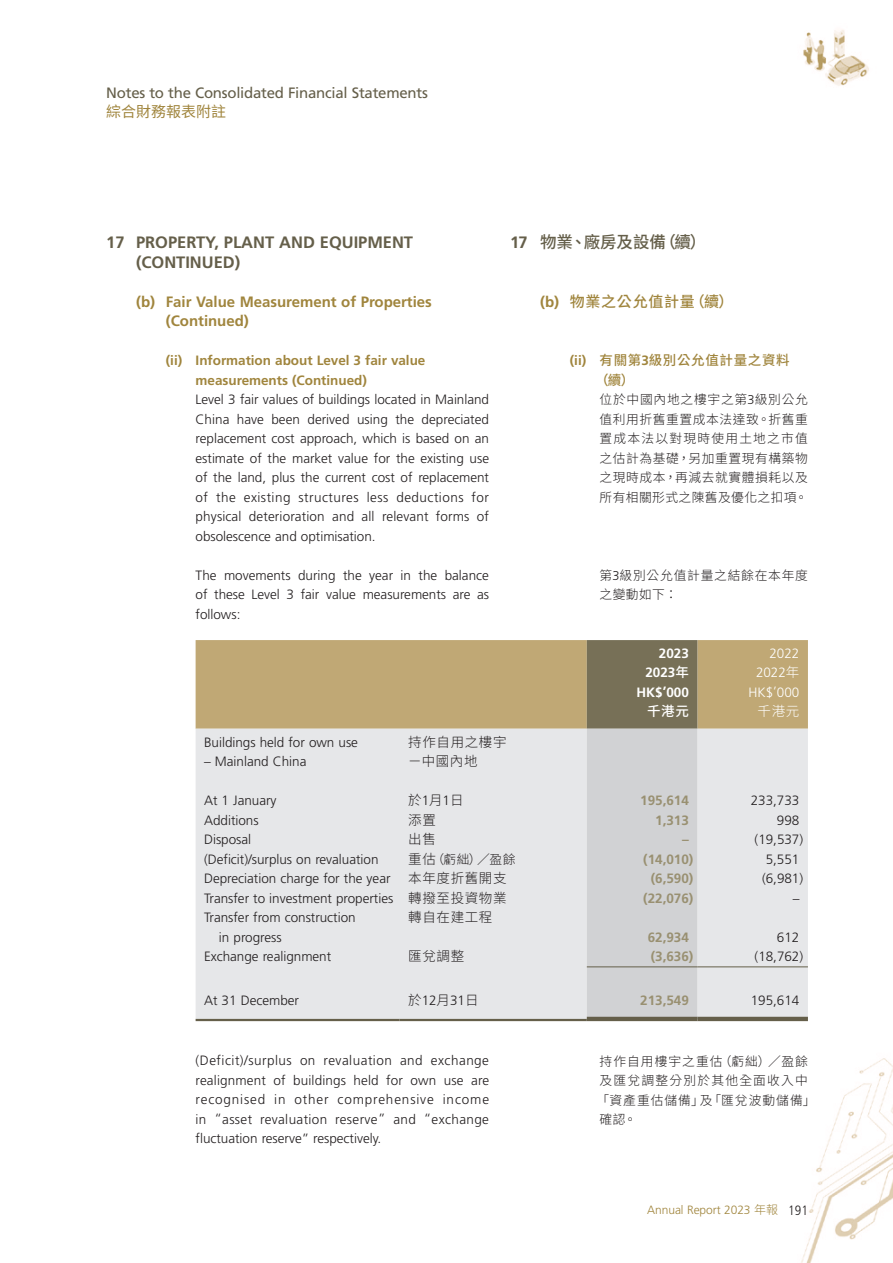
<style>
.page{position:relative;width:893px;height:1263px;background:#fff}
.page>*{position:absolute;margin:0;border:0;box-sizing:border-box;transform-origin:0 0}
.Heading_1{font:700 16.5px/19.5px "Frutiger LT Std";color:#655f4a}
.C_Heading_1{font:500 16.5px "Source Han Sans TC";color:#655f4a}
.Heading_2{font:700 15px/19.5px "Frutiger LT Std";color:#a0853d}
.t1{font:15px "Frutiger LT Std";letter-spacing:-.015em;color:#655f4a}
.C_Heading_2{font:500 15px "Source Han Sans TC";letter-spacing:.05em;color:#a0853d}
.t2{font:15px "Source Han Sans TC";color:#a0853d}
.Body_Text{font:300 13.5px/19.5px "Frutiger LT Std";color:#231f20;text-align:justify}
.Heading_3{font:700 13.5px/19.5px "Frutiger LT Std";color:#a0853d}
.Body_Text-2{font:700 13.5px "Frutiger LT Std";color:#999071}
.Body_Text-3{font:300 13.5px "Source Han Sans TC";letter-spacing:.05em;color:#231f20}
.C_Heading_3{font:500 13.5px/19.5px "Source Han Sans TC";letter-spacing:.05em;color:#a0853d}
.Body_Text-4{font:700 13.5px "Frutiger LT Std";color:#fff}
.Body_Text-5{font:300 13.5px "Frutiger LT Std";color:#fff}
.Body_Text-6{font:500 13.5px "Source Han Sans TC";color:#fff}
.Body_Text-7{font:300 13.5px "Source Han Sans TC";color:#fff}
.C_Body_Text{font:300 12.75px/19.5px "Source Han Sans TC";letter-spacing:.06em;color:#231f20;text-align:justify}
.C_Body_Text-2{font:300 12.75px/19.5px "Source Han Sans TC";letter-spacing:.08em;color:#231f20}
.Body_Text-8{font:300 12.75px "Source Han Sans TC";color:#231f20}
.t3{font:300 12px "Frutiger LT Std";letter-spacing:-.005em;color:#a0853d}
.s1{font-family:"Frutiger LT Std";font-weight:700}
.s2{font-family:"Frutiger LT Std"}
.s3{font-family:"Source Han Sans TC";font-weight:500}
.s4{font-family:"Source Han Sans TC"}
.s5{font-size:13.5px}
.s6{font-stretch:condensed;font-size:13.5px;color:#231f20}
</style>
<div class="page">
<img style="left:195px;top:30px;width:698px;height:1233px">
<div style="left:196px;top:640px;width:612px;height:89px;background:#c0a875"></div>
<div style="left:196px;top:729px;width:612px;height:290px;background:#e6e7e9"></div>
<svg style="left:587px;top:640px;width:110px;height:377px;background:#bbbab6"></svg>
<hr style="left:587px;top:966px;width:110px;height:1px;background:#655f4a">
<hr style="left:697px;top:966px;width:111px;height:1px;background:#655f4a">
<hr style="left:587px;top:1017px;width:110px;height:2px;background:#655f4a">
<hr style="left:697px;top:1017px;width:111px;height:2px;background:#655f4a">
<hr style="left:196px;top:1019px;width:204px;height:2px;background:#655f4a">
<hr style="left:400px;top:1019px;width:187px;height:2px;background:#655f4a">
<hr style="left:587px;top:1019px;width:110px;height:2px;background:#655f4a">
<hr style="left:697px;top:1019px;width:111px;height:2px;background:#655f4a">
<p class="t1" style="left:106px;top:83px;width:323px">Notes to the Consolidated Financial Statements</p>
<p class="t2" style="left:106px;top:103px;width:121px">綜合財務報表附註</p>
<p class="Heading_1" style="left:136px;top:233px;width:279px;text-indent:-30px">17 PROPERTY, PLANT AND EQUIPMENT (CONTINUED)</p>
<p class="Heading_2" style="left:166px;top:292px;width:268px;text-indent:-30px">(b) Fair Value Measurement of Properties (Continued)</p>
<p class="Heading_3" style="left:196px;top:351px;width:231px;text-indent:-30px">(ii) Information about Level 3 fair value measurements (Continued)</p>
<p class="Body_Text" style="left:196px;top:390px;width:295px">Level 3 fair values of buildings located in Mainland China have been derived using the depreciated replacement cost approach, which is based on an estimate of the market value for the existing use of the land, plus the current cost of replacement of the existing structures less deductions for physical deterioration and all relevant forms of obsolescence and optimisation.</p>
<p class="Body_Text" style="left:196px;top:566px;width:295px">The movements during the year in the balance of these Level 3 fair value measurements are as follows:</p>
<p class="C_Heading_1" style="left:510px;top:233px;width:197px"><span class="s1">17</span> 物業、廠房及設備（續）</p>
<p class="C_Heading_2" style="left:540px;top:293px;width:195px"><span class="s1">(b)</span> 物業之公允值計量（續）</p>
<p class="C_Heading_3" style="left:595px;top:351px;width:196px;text-indent:-25px"><span class="s1">(ii)</span> 有關第<span class="s1">3</span>級別公允值計量之資料（續）</p>
<p class="C_Body_Text" style="left:600px;top:390px;width:210px">位於中國內地之樓宇之第<span class="s2">3</span>級別公允值利用折舊重置成本法達致。折舊重置成本法以對現時使用土地之市值之估計為基礎，另加重置現有構築物之現時成本，再減去就實體損耗以及所有相關形式之陳舊及優化之扣項。</p>
<p class="C_Body_Text" style="left:600px;top:566px;width:210px">第<span class="s2">3</span>級別公允值計量之結餘在本年度之變動如下：</p>
<p class="Body_Text-4" style="left:659px;top:645px;width:31px">2023</p>
<p class="Body_Text-5" style="left:769px;top:646px;width:31px">2022</p>
<p class="Body_Text-4" style="left:645px;top:665px;width:45px">2023<span class="s3">年</span></p>
<p class="Body_Text-5" style="left:756px;top:665px;width:45px">2022<span class="s4">年</span></p>
<p class="Body_Text-4" style="left:636px;top:684px;width:54px">HK$’000</p>
<p class="Body_Text-5" style="left:749px;top:685px;width:52px">HK$’000</p>
<p class="Body_Text-6" style="left:647px;top:704px;width:43px">千港元</p>
<p class="Body_Text-7" style="left:758px;top:704px;width:43px">千港元</p>
<p class="Body_Text" style="left:204px;top:732px;width:155px">Buildings held for own use</p>
<p class="Body_Text-3" style="left:408px;top:734px;width:100px">持作自用之樓宇</p>
<p class="Body_Text" style="left:204px;top:752px;width:104px">– Mainland China</p>
<p class="Body_Text-3" style="left:408px;top:753px;width:71px">－中國內地</p>
<p class="Body_Text" style="left:204px;top:791px;width:74px">At 1 January</p>
<p class="Body_Text-3" style="left:408px;top:792px;width:57px">於<span class="s2">1</span>月<span class="s2">1</span>日</p>
<p class="Body_Text-2" style="left:640px;top:792px;width:50px">195,614</p>
<p class="Body_Text" style="left:751px;top:791px;width:50px">233,733</p>
<p class="Body_Text" style="left:204px;top:810px;width:56px">Additions</p>
<p class="Body_Text-3" style="left:408px;top:812px;width:29px">添置</p>
<p class="Body_Text-2" style="left:655px;top:812px;width:35px">1,313</p>
<p class="Body_Text" style="left:777px;top:810px;width:24px">998</p>
<p class="Body_Text" style="left:204px;top:830px;width:49px">Disposal</p>
<p class="Body_Text-3" style="left:408px;top:831px;width:29px">出售</p>
<p class="Body_Text-2" style="left:682px;top:831px;width:8px">–</p>
<p class="Body_Text" style="left:755px;top:830px;width:50px">(19,537)</p>
<p class="Body_Text" style="left:204px;top:849px;width:176px">(Deficit)/surplus on revaluation</p>
<p class="Body_Text-8" style="left:408px;top:852px;width:109px"><span class="s5">重估</span>（虧絀）／盈餘</p>
<p class="Body_Text-2" style="left:643px;top:851px;width:52px">(14,010)</p>
<p class="Body_Text" style="left:766px;top:849px;width:35px">5,551</p>
<p class="Body_Text" style="left:204px;top:869px;width:188px">Depreciation charge for the year</p>
<p class="Body_Text-3" style="left:408px;top:870px;width:100px">本年度折舊開支</p>
<p class="Body_Text-2" style="left:651px;top:870px;width:44px">(6,590)</p>
<p class="Body_Text" style="left:762px;top:869px;width:43px">(6,981)</p>
<p class="Body_Text" style="left:204px;top:888px;width:191px">Transfer to investment properties</p>
<p class="Body_Text-3" style="left:408px;top:890px;width:100px">轉撥至投資物業</p>
<p class="Body_Text-2" style="left:643px;top:890px;width:52px">(22,076)</p>
<p class="Body_Text" style="left:793px;top:888px;width:8px">–</p>
<p class="Body_Text" style="left:219px;top:908px;width:138px;text-indent:-15px">Transfer from construction in progress</p>
<p class="Body_Text-3" style="left:408px;top:909px;width:86px">轉自在建工程</p>
<p class="Body_Text-2" style="left:648px;top:929px;width:43px">62,934</p>
<p class="Body_Text" style="left:777px;top:927px;width:24px">612</p>
<p class="Body_Text" style="left:204px;top:947px;width:129px">Exchange realignment</p>
<p class="Body_Text-3" style="left:408px;top:948px;width:57px">匯兌調整</p>
<p class="Body_Text-2" style="left:651px;top:948px;width:44px">(3,636)</p>
<p class="Body_Text" style="left:755px;top:947px;width:50px">(18,762)</p>
<p class="Body_Text" style="left:204px;top:990px;width:96px">At 31 December</p>
<p class="Body_Text" style="left:408px;top:990px;width:72px"><span class="s4">於</span>12<span class="s4">月</span>31<span class="s4">日</span></p>
<p class="Body_Text-2" style="left:640px;top:992px;width:50px">213,549</p>
<p class="Body_Text" style="left:751px;top:990px;width:50px">195,614</p>
<p class="Body_Text" style="left:196px;top:1051px;width:295px">(Deficit)/surplus on revaluation and exchange realignment of buildings held for own use are recognised in other comprehensive income in “asset revaluation reserve” and “exchange fluctuation reserve” respectively.</p>
<p class="C_Body_Text-2" style="left:597px;top:1051px;width:221px">持作自用樓宇之重估（虧絀）／盈餘及匯兌調整分別於其他全面收入中「資產重估儲備」及「匯兌波動儲備」確認。</p>
<p class="t3" style="left:647px;top:1203px;width:162px">Annual Report 2023 <span class="s4">年報</span> <span class="s6">191</span></p>
</div>
